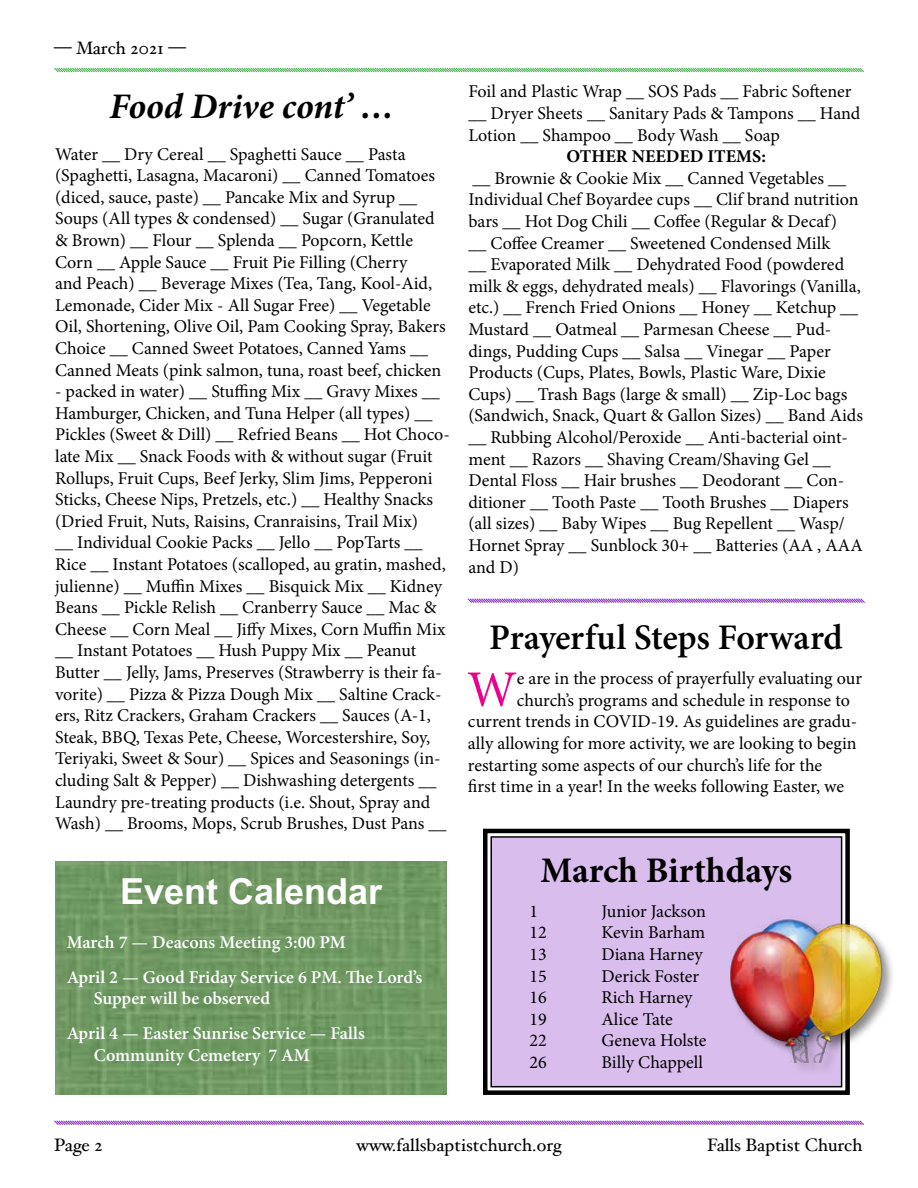
<style>
.page{position:relative;width:918px;height:1188px;background:#fff}
.page>*{position:absolute;margin:0;border:0;box-sizing:border-box;transform-origin:0 0}
.t1{font:51.3px "Minion Pro";color:#ec008c}
.t2{font:600 36px "Minion Pro";letter-spacing:-.005em;color:#000}
.t3{font:italic 700 36px "Minion Pro";color:#000}
.t4{font:700 36px "Minion Pro";color:#000}
.t5{font:700 36px "Arial";color:#fff}
.t6{font:18px/21.6px "Minion Pro";color:#000}
.t7{font:600 18px/35.1px "Minion Pro";color:#fff}
.t8{font:18px "Hoefler Text";color:#000}
.t9{font:700 18px "Minion Pro";color:#000}
</style>
<div class="page">
<svg style="left:54px;top:1120px;width:810px;height:5px;background:#c092e0"></svg>
<svg style="left:54px;top:67px;width:810px;height:6px"></svg>
<svg style="left:467px;top:598px;width:398px;height:5px;background:#c093e0"></svg>
<svg style="left:483px;top:828px;width:367px;height:267px;background:#cdb4df"></svg>
<div style="left:490px;top:836px;width:352px;height:251px;border:2px solid #000"></div>
<div style="left:729px;top:919px;width:166px;height:157px;background:#000;opacity:.5"></div>
<img style="left:730px;top:916px;width:158px;height:147px">
<img style="left:56px;top:862px;width:390px;height:233px">
<p class="t8" style="left:54px;top:38px;width:134px">— March 2021 —</p>
<h2 class="t3" style="left:110px;top:80px;width:286px">Food Drive cont’ …</h2>
<p class="t6" style="left:55px;top:143px;width:392px">Water __ Dry Cereal __ Spaghetti Sauce __ Pasta (Spaghetti, Lasagna, Macaroni) __ Canned Tomatoes (diced, sauce, paste) __ Pancake Mix and Syrup __ Soups (All types &amp; condensed) __ Sugar (Granulated &amp; Brown) __ Flour __ Splenda __ Popcorn, Kettle Corn __ Apple Sauce __ Fruit Pie Filling (Cherry<br>and Peach) __ Beverage Mixes (Tea, Tang, Kool-Aid, Lemonade, Cider Mix - All Sugar Free) __ Vegetable Oil, Shortening, Olive Oil, Pam Cooking Spray, Bakers Choice __ Canned Sweet Potatoes, Canned Yams __ Canned Meats (pink salmon, tuna, roast beef, chicken</p>
<p class="t6" style="left:55px;top:381px;width:396px">- packed in water) __ Stuffing Mix __ Gravy Mixes __ Hamburger, Chicken, and Tuna Helper (all types) __ Pickles (Sweet &amp; Dill) __ Refried Beans __ Hot Choco&shy;late Mix __ Snack Foods with &amp; without sugar (Fruit Rollups, Fruit Cups, Beef Jerky, Slim Jims, Pepperoni Sticks, Cheese Nips, Pretzels, etc.) __ Healthy Snacks (Dried Fruit, Nuts, Raisins, Cranraisins, Trail Mix)<br>__ Individual Cookie Packs __ Jello __ PopTarts __ Rice __ Instant Potatoes (scalloped, au gratin, mashed, julienne) __ Muffin Mixes __ Bisquick Mix __ Kidney Beans __ Pickle Relish __ Cranberry Sauce __ Mac &amp; Cheese __ Corn Meal __ Jiffy Mixes, Corn Muffin Mix __ Instant Potatoes __ Hush Puppy Mix __ Peanut Butter __ Jelly, Jams, Preserves (Strawberry is their fa&shy;vorite) __ Pizza &amp; Pizza Dough Mix __ Saltine Crack&shy;ers, Ritz Crackers, Graham Crackers __ Sauces (A-1, Steak, BBQ, Texas Pete, Cheese, Worcestershire, Soy, Teriyaki, Sweet &amp; Sour) __ Spices and Seasonings (in&shy;cluding Salt &amp; Pepper) __ Dishwashing detergents __ Laundry pre-treating products (i.e. Shout, Spray and Wash) __ Brooms, Mops, Scrub Brushes, Dust Pans __</p>
<h2 class="t5" style="left:120px;top:867px;width:264px">Event Calendar</h2>
<p class="t7" style="left:67px;top:924px;width:357px">March 7 — Deacons Meeting 3:00 PM<br>April 2 — Good Friday Service 6 PM. The Lord’s</p>
<p class="t7" style="left:67px;top:981px;width:300px;text-indent:27px">Supper will be observed<br>April 4 — Easter Sunrise Service — Falls</p>
<p class="t7" style="left:94px;top:1038px;width:218px">Community Cemetery 7 AM</p>
<p class="t6" style="left:468px;top:81px;width:393px">Foil and Plastic Wrap __ SOS Pads __ Fabric Softener __ Dryer Sheets __ Sanitary Pads &amp; Tampons __ Hand<br>Lotion __ Shampoo __ Body Wash __ Soap</p>
<p class="t9" style="left:566px;top:144px;width:201px">OTHER NEEDED ITEMS:</p>
<p class="t6" style="left:468px;top:167px;width:396px">__ Brownie &amp; Cookie Mix __ Canned Vegetables __ Individual Chef Boyardee cups __ Clif brand nutrition bars __ Hot Dog Chili __ Coffee (Regular &amp; Decaf)<br>__ Coffee Creamer __ Sweetened Condensed Milk<br>__ Evaporated Milk __ Dehydrated Food (powdered milk &amp; eggs, dehydrated meals) __ Flavorings (Vanilla, etc.) __ French Fried Onions __ Honey __ Ketchup __ Mustard __ Oatmeal __ Parmesan Cheese __ Pud&shy;dings, Pudding Cups __ Salsa __ Vinegar __ Paper Products (Cups, Plates, Bowls, Plastic Ware, Dixie Cups) __ Trash Bags (large &amp; small) __ Zip-Loc bags (Sandwich, Snack, Quart &amp; Gallon Sizes) __ Band Aids __ Rubbing Alcohol/Peroxide __ Anti-bacterial oint&shy;ment __ Razors __ Shaving Cream/Shaving Gel __ Dental Floss __ Hair brushes __ Deodorant __ Con&shy;ditioner __ Tooth Paste __ Tooth Brushes __ Diapers (all sizes) __ Baby Wipes __ Bug Repellent __ Wasp/ Hornet Spray __ Sunblock 30+ __ Batteries (AA , AAA and D)</p>
<h2 class="t2" style="left:489px;top:613px;width:355px">Prayerful Steps Forward</h2>
<h1 class="t1" style="left:467px;top:655px;width:51px">W</h1>
<p class="t6" style="left:517px;top:668px;width:347px">e are in the process of prayerfully evaluating our</p>
<p class="t6" style="left:517px;top:689px;width:335px">church’s programs and schedule in response to</p>
<p class="t6" style="left:468px;top:711px;width:391px">current trends in COVID-19. As guidelines are gradu-</p>
<p class="t6" style="left:468px;top:733px;width:390px">ally allowing for more activity, we are looking to begin</p>
<p class="t6" style="left:468px;top:754px;width:356px">restarting some aspects of our church’s life for the</p>
<p class="t6" style="left:468px;top:776px;width:378px">first time in a year! In the weeks following Easter, we</p>
<h2 class="t4" style="left:541px;top:845px;width:253px">March Birthdays</h2>
<p class="t6" style="left:530px;top:900px;width:10px">1</p>
<p class="t6" style="left:602px;top:900px;width:106px">Junior Jackson</p>
<p class="t6" style="left:530px;top:922px;width:19px">12</p>
<p class="t6" style="left:602px;top:922px;width:105px">Kevin Barham</p>
<p class="t6" style="left:530px;top:944px;width:19px">13</p>
<p class="t6" style="left:602px;top:944px;width:103px">Diana Harney</p>
<p class="t6" style="left:530px;top:965px;width:19px">15</p>
<p class="t6" style="left:602px;top:965px;width:99px">Derick Foster</p>
<p class="t6" style="left:530px;top:987px;width:19px">16</p>
<p class="t6" style="left:602px;top:987px;width:92px">Rich Harney</p>
<p class="t6" style="left:530px;top:1008px;width:19px">19</p>
<p class="t6" style="left:602px;top:1008px;width:73px">Alice Tate</p>
<p class="t6" style="left:530px;top:1030px;width:19px">22</p>
<p class="t6" style="left:602px;top:1030px;width:106px">Geneva Holste</p>
<p class="t6" style="left:530px;top:1052px;width:19px">26</p>
<p class="t6" style="left:602px;top:1052px;width:103px">Billy Chappell</p>
<p class="t8" style="left:54px;top:1134px;width:50px">Page 2</p>
<p class="t8" style="left:356px;top:1134px;width:207px">www.fallsbaptistchurch.org</p>
<p class="t8" style="left:707px;top:1134px;width:157px">Falls Baptist Church</p>
</div>
